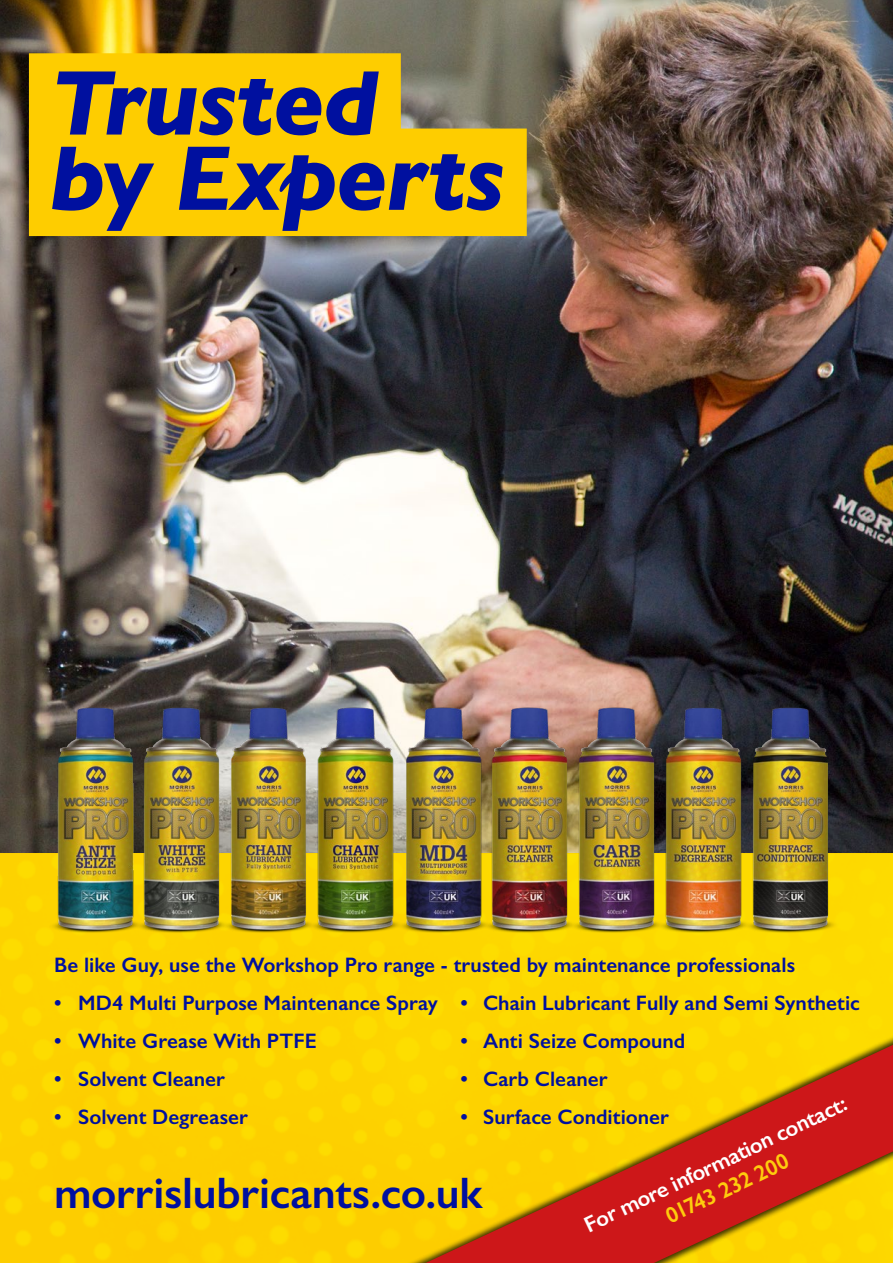
<style>
.page{position:relative;width:893px;height:1263px;background:#fff}
.page>*{position:absolute;margin:0;border:0;box-sizing:border-box;transform-origin:0 0}
.t1{font:italic 700 93.15px "Gill Sans";letter-spacing:-.015em;color:#00109f}
.t2{font:600 44.25px "Gill Sans";letter-spacing:-.005em;color:#00109f}
.t3{font:600 22.5px/26.8px "Gill Sans";color:#fff;text-align:center}
.t4{font:600 21px "Gill Sans";color:#00109f}
.s1{color:#fecc0d}
</style>
<div class="page">
<img style="left:0;top:0;width:893px;height:853px">
<img style="left:0;top:853px;width:893px;height:410px">
<div style="left:390px;top:1030px;width:503px;height:233px;background:#fdd500"></div>
<svg style="left:426px;top:1045px;width:467px;height:218px"></svg>
<img style="left:404px;top:698px;width:78px;height:245px">
<img style="left:578px;top:698px;width:78px;height:245px">
<img style="left:482px;top:698px;width:96px;height:245px">
<img style="left:656px;top:698px;width:87px;height:245px">
<img style="left:743px;top:698px;width:96px;height:245px">
<img style="left:49px;top:698px;width:85px;height:245px">
<img style="left:230px;top:698px;width:78px;height:245px">
<img style="left:308px;top:698px;width:96px;height:245px">
<img style="left:134px;top:698px;width:96px;height:245px">
<div style="left:29px;top:53px;width:372px;height:108px;background:#fecd00"></div>
<div style="left:29px;top:129px;width:498px;height:107px;background:#fecd00"></div>
<p class="t1" style="left:49px;top:49px;width:331px">Trusted</p>
<p class="t1" style="left:49px;top:124px;width:457px">by Experts</p>
<p class="t4" style="left:54px;top:952px;width:743px">Be like Guy, use the Workshop Pro range - trusted by maintenance professionals</p>
<p class="t4" style="left:54px;top:990px;width:807px">• MD4 Multi Purpose Maintenance Spray • Chain Lubricant Fully and Semi Synthetic</p>
<p class="t4" style="left:54px;top:1028px;width:264px">• White Grease With PTFE</p>
<p class="t4" style="left:460px;top:1028px;width:226px">• Anti Seize Compound</p>
<p class="t4" style="left:54px;top:1066px;width:173px">• Solvent Cleaner</p>
<p class="t4" style="left:460px;top:1066px;width:149px">• Carb Cleaner</p>
<p class="t4" style="left:54px;top:1104px;width:195px">• Solvent Degreaser</p>
<p class="t4" style="left:460px;top:1104px;width:210px">• Surface Conditioner</p>
<p class="t3" style="left:580px;top:1215px;width:290px;rotate:-26deg">For more information contact:<br><span class="s1">01743 232 200</span></p>
<p class="t2" style="left:54px;top:1166px;width:430px">morrislubricants.co.uk</p>
</div>
